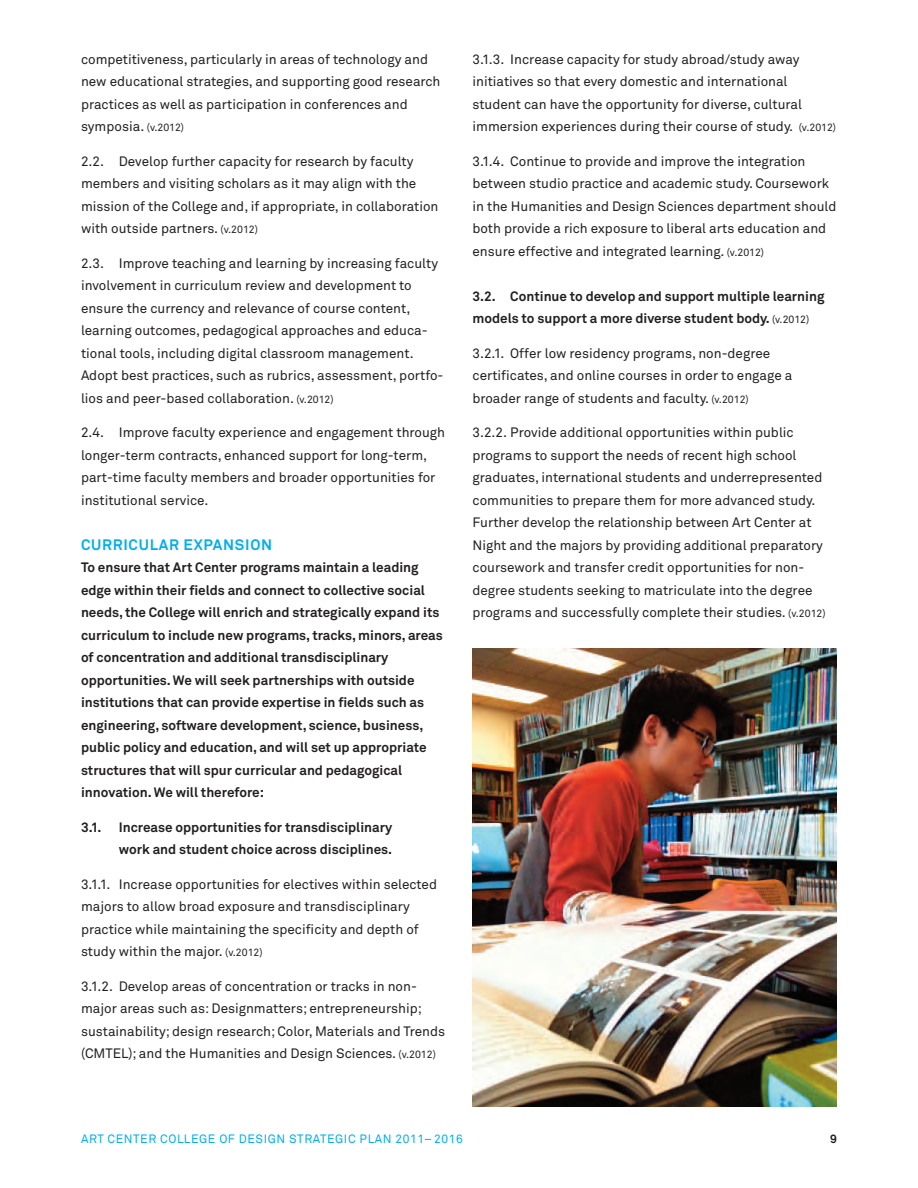
<style>
.page{position:relative;width:918px;height:1188px;background:#fff}
.page>*{position:absolute;margin:0;border:0;box-sizing:border-box;transform-origin:0 0}
.t1{font:700 15px "Akkurat";letter-spacing:.05em;color:#00aeef}
.t2{font:13.5px/22.5px "Akkurat";color:#231f20}
.t3{font:700 13.5px/22.5px "Akkurat";color:#231f20}
.t4{font:12px "Akkurat";letter-spacing:.05em;color:#00aeef}
.t5{font:700 12px "Akkurat";color:#231f20}
.s1{font-size:10.5px}
.s2{font-weight:400;font-size:10.5px}
</style>
<div class="page">
<img style="left:472px;top:648px;width:365px;height:459px">
<p class="t2" style="left:81px;top:49px;width:361px">competitiveness, particularly in areas of technology and new educational strategies, and supporting good research practices as well as participation in conferences and symposia. <span class="s1">(v.2012)</span></p>
<p class="t2" style="left:81px;top:151px;width:359px">2.2. Develop further capacity for research by faculty members and visiting scholars as it may align with the mission of the College and, if appropriate, in collaboration with outside partners. <span class="s1">(v.2012)</span></p>
<p class="t2" style="left:81px;top:253px;width:364px">2.3. Improve teaching and learning by increasing faculty involvement in curriculum review and development to ensure the currency and relevance of course content, learning outcomes, pedagogical approaches and educa&shy;tional tools, including digital classroom management.<br>Adopt best practices, such as rubrics, assessment, portfo&shy;lios and peer-based collaboration. <span class="s1">(v.2012)</span></p>
<p class="t2" style="left:81px;top:423px;width:366px">2.4. Improve faculty experience and engagement through longer-term contracts, enhanced support for long-term, part-time faculty members and broader opportunities for institutional service.</p>
<p class="t1" style="left:81px;top:539px;width:193px">CURRICULAR EXPANSION</p>
<p class="t3" style="left:81px;top:558px;width:363px">To ensure that Art Center programs maintain a leading edge within their fields and connect to collective social needs, the College will enrich and strategically expand its curriculum to include new programs, tracks, minors, areas of concentration and additional transdisciplinary opportunities. We will seek partnerships with outside institutions that can provide expertise in fields such as engineering, software development, science, business, public policy and education, and will set up appropriate structures that will spur curricular and pedagogical innovation. We will therefore:</p>
<p class="t3" style="left:81px;top:817px;width:22px">3.1.</p>
<p class="t3" style="left:119px;top:817px;width:275px">Increase opportunities for transdisciplinary work and student choice across disciplines.</p>
<p class="t2" style="left:81px;top:874px;width:358px">3.1.1. Increase opportunities for electives within selected majors to allow broad exposure and transdisciplinary practice while maintaining the specificity and depth of study within the major. <span class="s1">(v.2012)</span></p>
<p class="t2" style="left:81px;top:976px;width:366px">3.1.2. Develop areas of concentration or tracks in non&shy;major areas such as: Designmatters; entrepreneurship; sustainability; design research; Color, Materials and Trends (CMTEL); and the Humanities and Design Sciences. <span class="s1">(v.2012)</span></p>
<p class="t2" style="left:472px;top:49px;width:365px">3.1.3. Increase capacity for study abroad/study away initiatives so that every domestic and international student can have the opportunity for diverse, cultural immersion experiences during their course of study. <span class="s1">(v.2012)</span></p>
<p class="t2" style="left:472px;top:151px;width:365px">3.1.4. Continue to provide and improve the integration between studio practice and academic study. Coursework in the Humanities and Design Sciences department should both provide a rich exposure to liberal arts education and ensure effective and integrated learning. <span class="s1">(v.2012)</span></p>
<p class="t3" style="left:472px;top:286px;width:354px">3.2. Continue to develop and support multiple learning models to support a more diverse student body. <span class="s2">(v.2012)</span></p>
<p class="t2" style="left:472px;top:343px;width:321px">3.2.1. Offer low residency programs, non-degree certificates, and online courses in order to engage a broader range of students and faculty. <span class="s1">(v.2012)</span></p>
<p class="t2" style="left:472px;top:423px;width:355px">3.2.2. Provide additional opportunities within public programs to support the needs of recent high school graduates, international students and underrepresented communities to prepare them for more advanced study.<br>Further develop the relationship between Art Center at Night and the majors by providing additional preparatory coursework and transfer credit opportunities for non&shy;degree students seeking to matriculate into the degree programs and successfully complete their studies. <span class="s1">(v.2012)</span></p>
<p class="t4" style="left:81px;top:1134px;width:383px">ART CENTER COLLEGE OF DESIGN STRATEGIC PLAN 2011– 2016</p>
<p class="t5" style="left:830px;top:1134px;width:8px">9</p>
</div>
